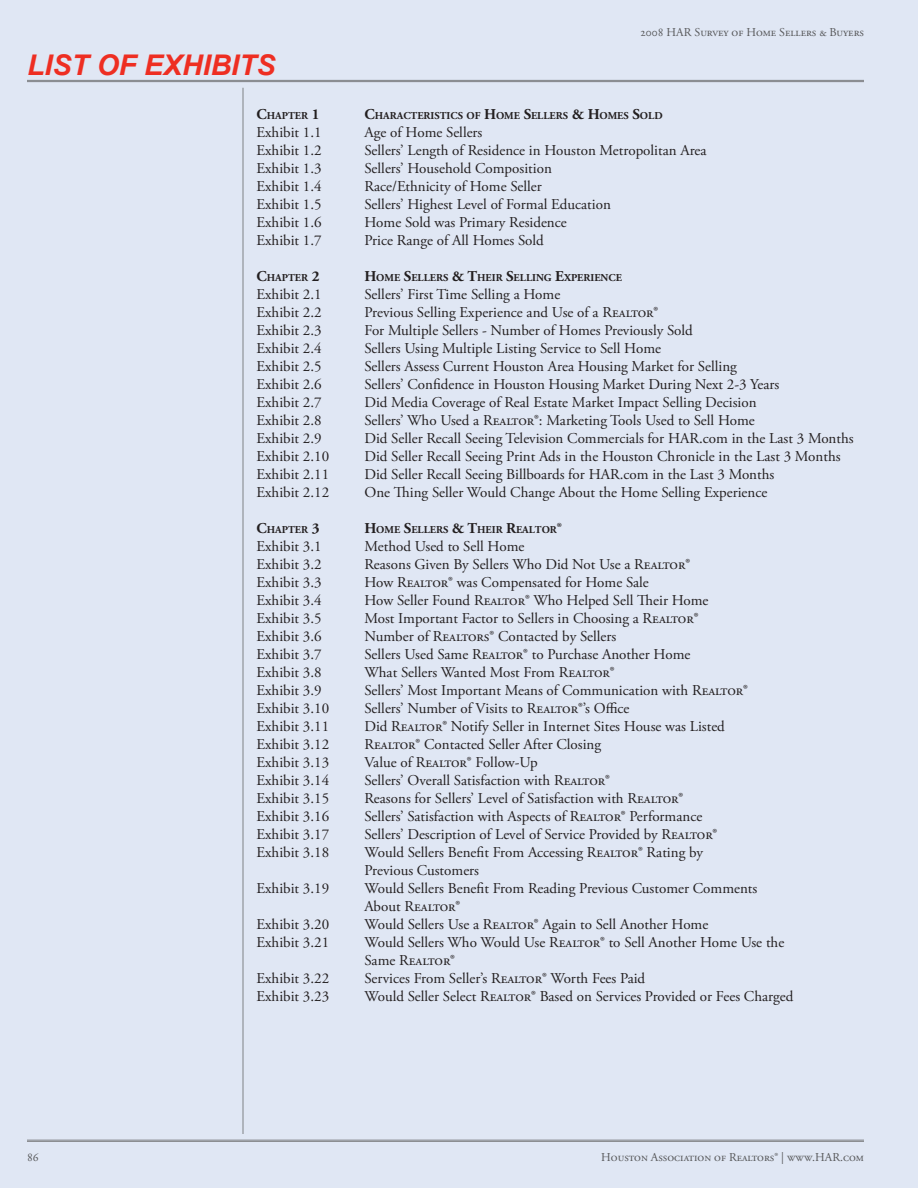
<style>
.page{position:relative;width:918px;height:1188px;background:#e0e7f4}
.page>*{position:absolute;margin:0;border:0;box-sizing:border-box;transform-origin:0 0}
.t1{font:italic 700 28.5px "Arial";color:#ee2e22}
.t2{font:15px/18px "Adobe Garamond Pro";letter-spacing:-.005em;color:#231f20}
.t3{font:15px "Adobe Garamond Pro";letter-spacing:-.025em;color:#231f20}
.t4{font:12px "Adobe Garamond Pro";color:#57585a}
.t5{font:700 10.5px "Adobe Garamond Pro";color:#231f20}
.s1{font-size:15px}
</style>
<div class="page">
<hr style="left:27px;top:80px;width:837px;height:1px;background:#808285">
<hr style="left:27px;top:81px;width:837px;height:1px;background:#808285">
<hr style="left:27px;top:1140px;width:837px;height:1px;background:#808285">
<hr style="left:27px;top:1141px;width:837px;height:1px;background:#808285">
<hr style="left:243px;top:88px;width:1px;height:1046px;background:#808285">
<p class="t4" style="left:640px;top:25px;width:225px">2008 HAR Survey of Home Sellers &amp; Buyers</p>
<p class="t1" style="left:27px;top:49px;width:250px">LIST OF EXHIBITS</p>
<p class="t5" style="left:256px;top:109px;width:65px"><span class="s1">C</span>HAPTER <span class="s1">1</span></p>
<p class="t5" style="left:365px;top:109px;width:300px"><span class="s1">C</span>HARACTERISTICS OF <span class="s1">H</span>OME <span class="s1">S</span>ELLERS <span class="s1">&amp; H</span>OMES <span class="s1">S</span>OLD</p>
<p class="t2" style="left:256px;top:124px;width:67px">Exhibit 1.1</p>
<p class="t2" style="left:364px;top:124px;width:119px">Age of Home Sellers</p>
<p class="t2" style="left:256px;top:142px;width:67px">Exhibit 1.2</p>
<p class="t2" style="left:364px;top:142px;width:344px">Sellers’ Length of Residence in Houston Metropolitan Area</p>
<p class="t2" style="left:256px;top:160px;width:67px">Exhibit 1.3</p>
<p class="t2" style="left:364px;top:160px;width:189px">Sellers’ Household Composition</p>
<p class="t2" style="left:256px;top:178px;width:67px">Exhibit 1.4</p>
<p class="t2" style="left:364px;top:178px;width:179px">Race/Ethnicity of Home Seller</p>
<p class="t2" style="left:256px;top:196px;width:67px">Exhibit 1.5</p>
<p class="t2" style="left:364px;top:196px;width:248px">Sellers’ Highest Level of Formal Education</p>
<p class="t2" style="left:256px;top:214px;width:67px">Exhibit 1.6</p>
<p class="t2" style="left:364px;top:214px;width:204px">Home Sold was Primary Residence</p>
<p class="t2" style="left:256px;top:232px;width:67px">Exhibit 1.7</p>
<p class="t2" style="left:364px;top:232px;width:181px">Price Range of All Homes Sold</p>
<p class="t5" style="left:256px;top:271px;width:93px"><span class="s1">C</span>HAPTER <span class="s1">2 H</span></p>
<p class="t5" style="left:376px;top:271px;width:247px">OME <span class="s1">S</span>ELLERS <span class="s1">&amp; T</span>HEIR <span class="s1">S</span>ELLING <span class="s1">E</span>XPERIENCE</p>
<p class="t2" style="left:256px;top:286px;width:67px">Exhibit 2.1</p>
<p class="t2" style="left:364px;top:286px;width:197px">Sellers’ First Time Selling a Home</p>
<p class="t2" style="left:256px;top:304px;width:67px">Exhibit 2.2</p>
<p class="t2" style="left:364px;top:304px;width:295px">Previous Selling Experience and Use of a Realtor®</p>
<p class="t2" style="left:256px;top:322px;width:67px">Exhibit 2.3</p>
<p class="t3" style="left:364px;top:321px;width:330px">For Multiple Sellers - Number of Homes Previously Sold</p>
<p class="t2" style="left:256px;top:340px;width:67px">Exhibit 2.4</p>
<p class="t2" style="left:364px;top:340px;width:298px">Sellers Using Multiple Listing Service to Sell Home</p>
<p class="t2" style="left:256px;top:358px;width:67px">Exhibit 2.5</p>
<p class="t2" style="left:364px;top:358px;width:374px">Sellers Assess Current Houston Area Housing Market for Selling</p>
<p class="t2" style="left:256px;top:376px;width:67px">Exhibit 2.6</p>
<p class="t2" style="left:364px;top:376px;width:416px">Sellers’ Confidence in Houston Housing Market During Next 2-3 Years</p>
<p class="t2" style="left:256px;top:394px;width:67px">Exhibit 2.7</p>
<p class="t2" style="left:364px;top:394px;width:394px">Did Media Coverage of Real Estate Market Impact Selling Decision</p>
<p class="t2" style="left:256px;top:412px;width:67px">Exhibit 2.8</p>
<p class="t2" style="left:364px;top:412px;width:392px">Sellers’ Who Used a Realtor®: Marketing Tools Used to Sell Home</p>
<p class="t2" style="left:256px;top:430px;width:67px">Exhibit 2.9</p>
<p class="t2" style="left:364px;top:430px;width:491px">Did Seller Recall Seeing Television Commercials for HAR.com in the Last 3 Months</p>
<p class="t2" style="left:256px;top:448px;width:74px">Exhibit 2.10</p>
<p class="t2" style="left:364px;top:448px;width:478px">Did Seller Recall Seeing Print Ads in the Houston Chronicle in the Last 3 Months</p>
<p class="t2" style="left:256px;top:466px;width:74px">Exhibit 2.11</p>
<p class="t2" style="left:364px;top:466px;width:411px">Did Seller Recall Seeing Billboards for HAR.com in the Last 3 Months</p>
<p class="t2" style="left:256px;top:484px;width:74px">Exhibit 2.12</p>
<p class="t2" style="left:364px;top:484px;width:404px">One Thing Seller Would Change About the Home Selling Experience</p>
<p class="t5" style="left:256px;top:523px;width:93px"><span class="s1">C</span>HAPTER <span class="s1">3 H</span></p>
<p class="t5" style="left:376px;top:523px;width:187px">OME <span class="s1">S</span>ELLERS <span class="s1">&amp; T</span>HEIR <span class="s1">R</span>EALTOR<span class="s1">®</span></p>
<p class="t2" style="left:256px;top:538px;width:67px">Exhibit 3.1</p>
<p class="t2" style="left:364px;top:538px;width:161px">Method Used to Sell Home</p>
<p class="t2" style="left:256px;top:556px;width:67px">Exhibit 3.2</p>
<p class="t2" style="left:364px;top:556px;width:327px">Reasons Given By Sellers Who Did Not Use a Realtor®</p>
<p class="t2" style="left:256px;top:574px;width:67px">Exhibit 3.3</p>
<p class="t2" style="left:364px;top:574px;width:286px">How Realtor® was Compensated for Home Sale</p>
<p class="t2" style="left:256px;top:592px;width:67px">Exhibit 3.4</p>
<p class="t2" style="left:364px;top:592px;width:346px">How Seller Found Realtor® Who Helped Sell Their Home</p>
<p class="t2" style="left:256px;top:610px;width:67px">Exhibit 3.5</p>
<p class="t2" style="left:364px;top:610px;width:336px">Most Important Factor to Sellers in Choosing a Realtor®</p>
<p class="t2" style="left:256px;top:628px;width:67px">Exhibit 3.6</p>
<p class="t2" style="left:364px;top:628px;width:253px">Number of Realtors® Contacted by Sellers</p>
<p class="t2" style="left:256px;top:646px;width:67px">Exhibit 3.7</p>
<p class="t2" style="left:364px;top:646px;width:327px">Sellers Used Same Realtor® to Purchase Another Home</p>
<p class="t2" style="left:256px;top:664px;width:67px">Exhibit 3.8</p>
<p class="t2" style="left:364px;top:664px;width:252px">What Sellers Wanted Most From Realtor®</p>
<p class="t2" style="left:256px;top:682px;width:67px">Exhibit 3.9</p>
<p class="t2" style="left:364px;top:682px;width:385px">Sellers’ Most Important Means of Communication with Realtor®</p>
<p class="t2" style="left:256px;top:700px;width:74px">Exhibit 3.10</p>
<p class="t2" style="left:364px;top:700px;width:266px">Sellers’ Number of Visits to Realtor®’s Office</p>
<p class="t2" style="left:256px;top:718px;width:74px">Exhibit 3.11</p>
<p class="t2" style="left:364px;top:718px;width:362px">Did Realtor® Notify Seller in Internet Sites House was Listed</p>
<p class="t2" style="left:256px;top:736px;width:74px">Exhibit 3.12</p>
<p class="t2" style="left:364px;top:736px;width:238px">Realtor® Contacted Seller After Closing</p>
<p class="t2" style="left:256px;top:754px;width:74px">Exhibit 3.13</p>
<p class="t2" style="left:364px;top:754px;width:175px">Value of Realtor® Follow-Up</p>
<p class="t2" style="left:256px;top:772px;width:74px">Exhibit 3.14</p>
<p class="t2" style="left:364px;top:772px;width:247px">Sellers’ Overall Satisfaction with Realtor®</p>
<p class="t2" style="left:256px;top:790px;width:74px">Exhibit 3.15</p>
<p class="t2" style="left:364px;top:790px;width:320px">Reasons for Sellers’ Level of Satisfaction with Realtor®</p>
<p class="t2" style="left:256px;top:808px;width:74px">Exhibit 3.16</p>
<p class="t2" style="left:364px;top:808px;width:339px">Sellers’ Satisfaction with Aspects of Realtor® Performance</p>
<p class="t2" style="left:256px;top:826px;width:74px">Exhibit 3.17</p>
<p class="t2" style="left:364px;top:826px;width:354px">Sellers’ Description of Level of Service Provided by Realtor®</p>
<p class="t2" style="left:256px;top:844px;width:74px">Exhibit 3.18</p>
<p class="t2" style="left:364px;top:844px;width:340px">Would Sellers Benefit From Accessing Realtor® Rating by<br>Previous Customers</p>
<p class="t2" style="left:256px;top:880px;width:74px">Exhibit 3.19</p>
<p class="t2" style="left:364px;top:880px;width:394px">Would Sellers Benefit From Reading Previous Customer Comments<br>About Realtor®</p>
<p class="t2" style="left:256px;top:916px;width:74px">Exhibit 3.20</p>
<p class="t2" style="left:364px;top:916px;width:345px">Would Sellers Use a Realtor® Again to Sell Another Home</p>
<p class="t2" style="left:256px;top:934px;width:74px">Exhibit 3.21</p>
<p class="t2" style="left:364px;top:934px;width:421px">Would Sellers Who Would Use Realtor® to Sell Another Home Use the<br>Same Realtor®</p>
<p class="t2" style="left:256px;top:970px;width:74px">Exhibit 3.22</p>
<p class="t2" style="left:364px;top:970px;width:282px">Services From Seller’s Realtor® Worth Fees Paid</p>
<p class="t2" style="left:256px;top:988px;width:74px">Exhibit 3.23</p>
<p class="t2" style="left:364px;top:988px;width:430px">Would Seller Select Realtor® Based on Services Provided or Fees Charged</p>
<p class="t4" style="left:27px;top:1150px;width:13px">86</p>
<p class="t4" style="left:601px;top:1150px;width:264px">Houston Association of Realtors® | www.HAR.com</p>
</div>
